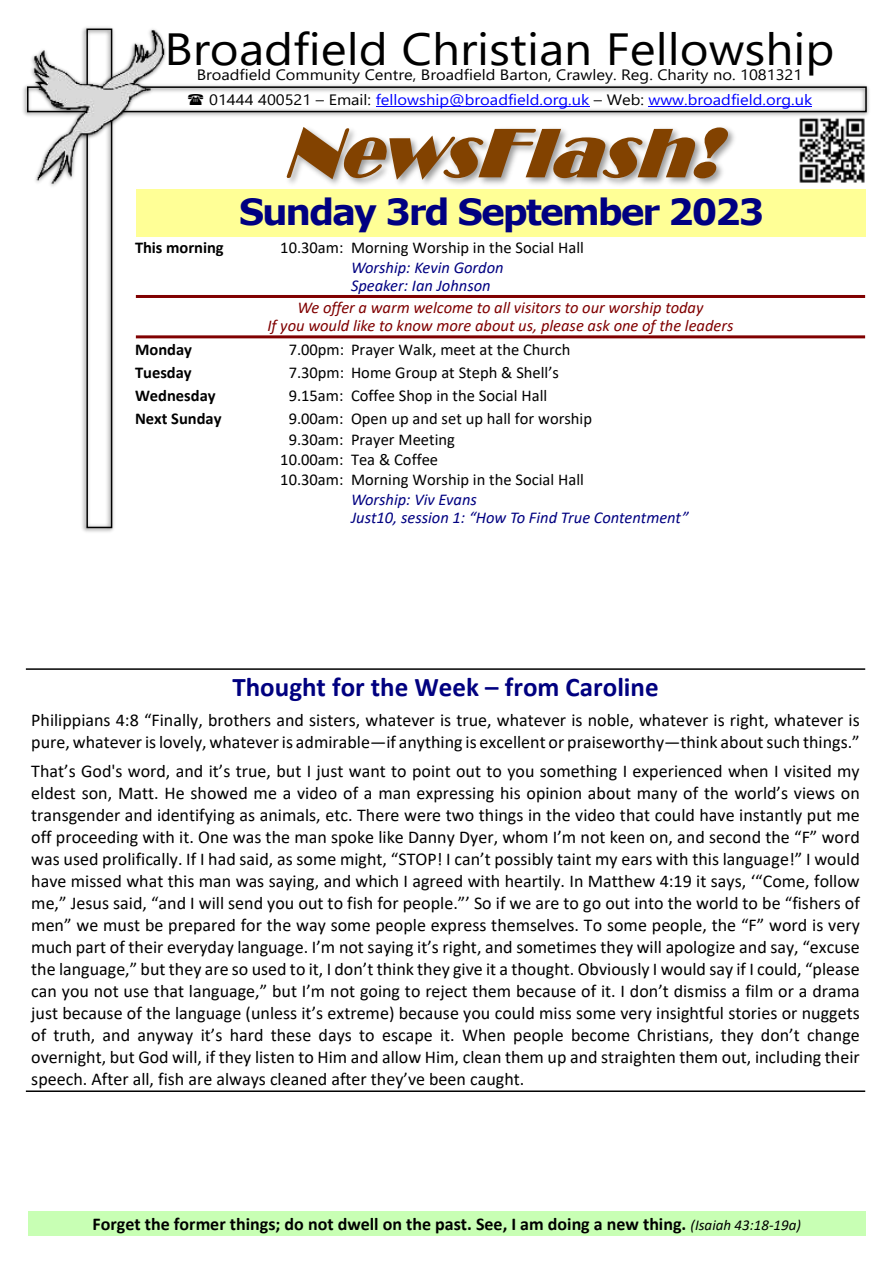
<style>
.page{position:relative;width:893px;height:1263px;background:#fff}
.page>*{position:absolute;margin:0;border:0;box-sizing:border-box;transform-origin:0 0}
.t1{font:45px "Segoe UI";color:#000;scale:1.1 1}
.t2{font:700 36px "Verdana";letter-spacing:-.06em;color:#000081}
.t3{font:700 27px "Calibri";color:#000080}
.t4{font:18px/22px "Calibri";color:#000}
.t5{font:700 18px "Calibri";color:#000}
.t6{font:16.5px "Calibri";color:#000}
.t7{font:italic 16.5px/18.1px "Calibri";color:#800000;text-align:center}
.t8{font:italic 16.5px/18.1px "Calibri";color:#000081}
.t9{font:700 16.5px "Calibri";color:#000}
.t10{font:15px/25.2px "Segoe UI";color:#000;scale:1.1 1}
.s1{color:#00f}
.s2{font-weight:400;font-style:italic;font-size:15px}
</style>
<div class="page">
<img style="left:288px;top:128px;width:578px;height:76px">
<svg style="left:286px;top:127px;width:442px;height:53px"></svg>
<img style="left:782px;top:119px;width:84px;height:83px">
<img style="left:176px;top:85px;width:693px;height:34px">
<div style="left:27px;top:86px;width:840px;height:26px;border:2px solid #000"></div>
<img style="left:82px;top:194px;width:32px;height:338px">
<div style="left:86px;top:29px;width:26px;height:499px;border:2px solid #000"></div>
<hr style="left:376px;top:106px;width:213px;height:1px;background:#00f">
<hr style="left:648px;top:106px;width:164px;height:1px;background:#00f">
<img style="left:82px;top:85px;width:94px;height:109px">
<img style="left:23px;top:27px;width:149px;height:160px">
<div style="left:136px;top:189px;width:729px;height:47px;background:#ffff96"></div>
<hr style="left:136px;top:295px;width:729px;height:3px;background:#800000">
<hr style="left:136px;top:335px;width:729px;height:3px;background:#800000">
<div style="left:28px;top:1212px;width:838px;height:24px;background:#c8ffb4"></div>
<hr style="left:26px;top:668px;width:839px;height:2px;background:#000">
<hr style="left:26px;top:1090px;width:839px;height:2px;background:#000">
<svg style="left:188px;top:94px;width:15px;height:11px"></svg>
<h1 class="t1" style="left:164px;top:33px;width:611px">Broadfield Christian Fellowship</h1>
<p class="t10" style="left:209px;top:64px;width:550px;text-indent:-12px">Broadfield Community Centre, Broadfield Barton, Crawley. Reg. Charity no. 1081321<br>01444 400521 – Email: <span class="s1">fellowship@broadfield.org.uk</span> – Web: <span class="s1">www.broadfield.org.uk</span></p>
<h2 class="t2" style="left:239px;top:198px;width:527px">Sunday 3rd September 2023</h2>
<p class="t9" style="left:135px;top:240px;width:90px">This morning</p>
<p class="t6" style="left:280px;top:240px;width:305px">10.30am: Morning Worship in the Social Hall</p>
<p class="t8" style="left:351px;top:260px;width:154px">Worship: Kevin Gordon<br>Speaker: Ian Johnson</p>
<p class="t7" style="left:267px;top:300px;width:468px">We offer a warm welcome to all visitors to our worship today<br>If you would like to know more about us, please ask one of the leaders</p>
<p class="t9" style="left:135px;top:342px;width:58px">Monday</p>
<p class="t6" style="left:289px;top:342px;width:283px">7.00pm: Prayer Walk, meet at the Church</p>
<p class="t9" style="left:135px;top:366px;width:58px">Tuesday</p>
<p class="t6" style="left:289px;top:366px;width:272px">7.30pm: Home Group at Steph &amp; Shell’s</p>
<p class="t9" style="left:135px;top:389px;width:82px">Wednesday</p>
<p class="t6" style="left:289px;top:389px;width:260px">9.15am: Coffee Shop in the Social Hall</p>
<p class="t9" style="left:135px;top:412px;width:88px">Next Sunday</p>
<p class="t6" style="left:289px;top:412px;width:305px">9.00am: Open up and set up hall for worship</p>
<p class="t6" style="left:289px;top:432px;width:168px">9.30am: Prayer Meeting</p>
<p class="t6" style="left:280px;top:452px;width:159px">10.00am: Tea &amp; Coffee</p>
<p class="t6" style="left:280px;top:472px;width:305px">10.30am: Morning Worship in the Social Hall</p>
<p class="t8" style="left:351px;top:492px;width:339px">Worship: Viv Evans<br>Just10, session 1: “How To Find True Contentment”</p>
<h3 class="t3" style="left:232px;top:676px;width:428px">Thought for the Week – from Caroline</h3>
<p class="t4" style="left:31px;top:710px;width:830px">Philippians 4:8 “Finally, brothers and sisters, whatever is true, whatever is noble, whatever is right, whatever is pure, whatever is lovely, whatever is admirable—if anything is excellent or praiseworthy—think about such things.”</p>
<p class="t4" style="left:31px;top:762px;width:830px;text-align:justify">That’s God's word, and it’s true, but I just want to point out to you something I experienced when I visited my eldest son, Matt. He showed me a video of a man expressing his opinion about many of the world’s views on transgender and identifying as animals, etc. There were two things in the video that could have instantly put me off proceeding with it. One was the man spoke like Danny Dyer, whom I’m not keen on, and second the “F” word was used prolifically. If I had said, as some might, “STOP! I can’t possibly taint my ears with this language!” I would have missed what this man was saying, and which I agreed with heartily. In Matthew 4:19 it says, ‘“Come, follow me,” Jesus said, “and I will send you out to fish for people.”’ So if we are to go out into the world to be “fishers of men” we must be prepared for the way some people express themselves. To some people, the “F” word is very much part of their everyday language. I’m not saying it’s right, and sometimes they will apologize and say, “excuse the language,” but they are so used to it, I don’t think they give it a thought. Obviously I would say if I could, “please can you not use that language,” but I’m not going to reject them because of it. I don’t dismiss a film or a drama just because of the language (unless it’s extreme) because you could miss some very insightful stories or nuggets of truth, and anyway it’s hard these days to escape it. When people become Christians, they don’t change overnight, but God will, if they listen to Him and allow Him, clean them up and straighten them out, including their speech. After all, fish are always cleaned after they’ve been caught.</p>
<p class="t5" style="left:93px;top:1216px;width:710px">Forget the former things; do not dwell on the past. See, I am doing a new thing. <span class="s2">(Isaiah 43:18-19a)</span></p>
</div>
